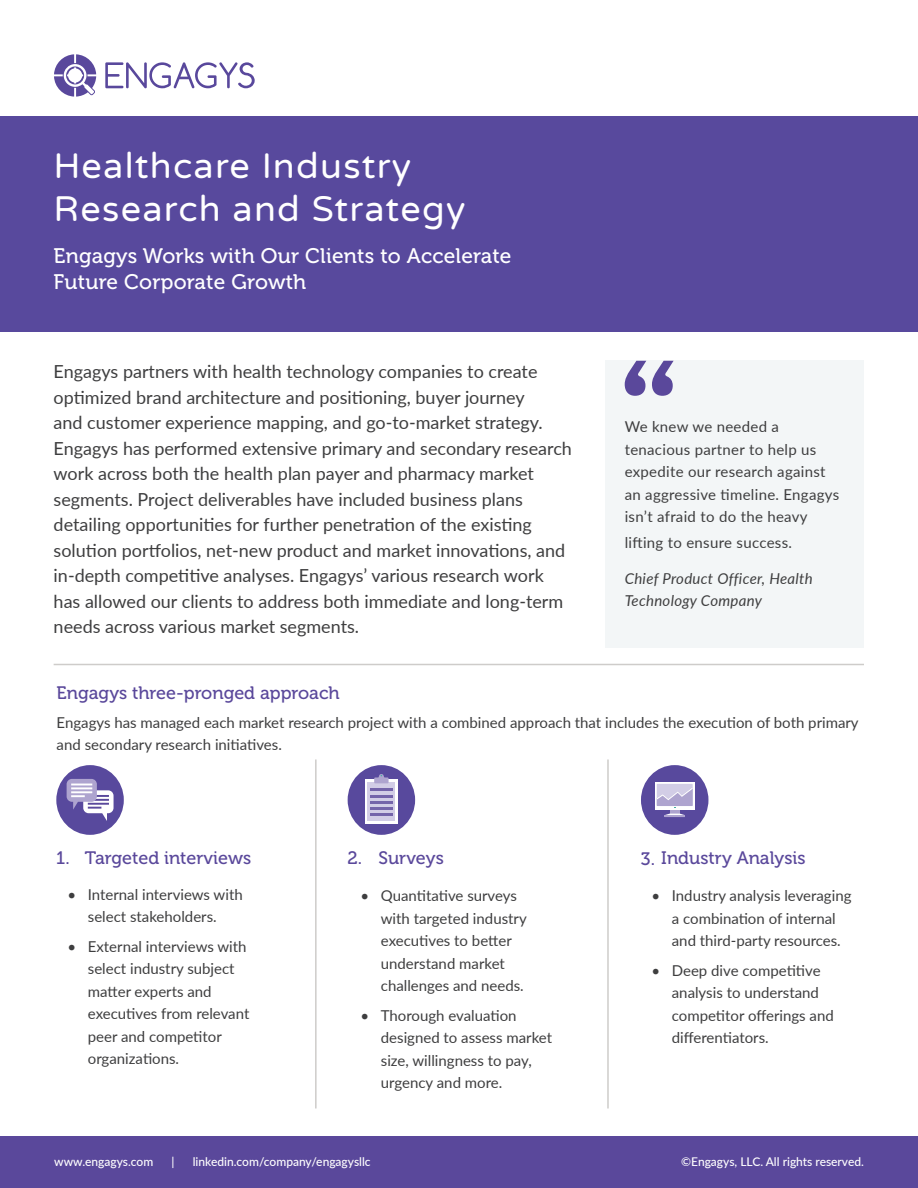
<style>
.page{position:relative;width:918px;height:1188px;background:#fff}
.page>*{position:absolute;margin:0;border:0;box-sizing:border-box;transform-origin:0 0}
.Heading_2{font:36px/43.5px "Varela Round";letter-spacing:.035em;color:#fff}
.t1{font:21px/25.5px "Museo 500";letter-spacing:.01em;color:#fff}
.t2{font:18px/25.5px "Lato";color:#3e3e3f}
.Section_Header_-_Purple{font:18px "Museo 500";color:#5a489b}
.Section_Header_-_Purple-2{font:15px/22.5px "Lato";color:#3e3e3f}
.Body_Text__8_5_pt{font:15px/22.5px "Lato";letter-spacing:.02em;color:#3e3e3f}
.Body_Text__8_5_pt-2{font:italic 15px/22.5px "Lato";letter-spacing:.02em;color:#3e3e3f}
.Copyright{font:500 12px "Lato";color:#fff}
</style>
<div class="page">
<div style="left:641px;top:765px;width:67px;height:70px;background:#58499d;border-radius:50%"></div>
<div style="left:56px;top:765px;width:68px;height:70px;background:#58499d;border-radius:50%"></div>
<div style="left:0;top:116px;width:918px;height:216px;background:#58499d"></div>
<div style="left:0;top:1136px;width:918px;height:52px;background:#5a489b"></div>
<svg style="left:105px;top:62px;width:150px;height:26px"></svg>
<svg style="left:54px;top:54px;width:42px;height:43px"></svg>
<hr style="left:315px;top:759px;width:2px;height:349px;background:#ceccca">
<hr style="left:607px;top:759px;width:2px;height:349px;background:#ceccca">
<div style="left:606px;top:361px;width:258px;height:287px;background:#f3f6f7"></div>
<svg style="left:625px;top:361px;width:49px;height:35px"></svg>
<hr style="left:54px;top:664px;width:810px;height:1px;background:#ceccca">
<div style="left:348px;top:765px;width:67px;height:70px;background:#58499d;border-radius:50%"></div>
<svg style="left:67px;top:779px;width:47px;height:42px"></svg>
<svg style="left:365px;top:779px;width:33px;height:45px"></svg>
<svg style="left:368px;top:782px;width:27px;height:39px"></svg>
<svg style="left:378px;top:774px;width:6px;height:3px"></svg>
<div style="left:374px;top:777px;width:15px;height:6px;background:#aea4cf"></div>
<hr style="left:370px;top:813px;width:23px;height:2px;background:#7464aa">
<hr style="left:370px;top:807px;width:23px;height:2px;background:#7464aa">
<hr style="left:370px;top:801px;width:23px;height:2px;background:#7464aa">
<hr style="left:370px;top:795px;width:23px;height:2px;background:#7464aa">
<hr style="left:370px;top:789px;width:23px;height:2px;background:#7464aa">
<svg style="left:655px;top:782px;width:39px;height:28px"></svg>
<div style="left:657px;top:784px;width:36px;height:22px;background:#d2cde6"></div>
<svg style="left:657px;top:787px;width:36px;height:30px"></svg>
<p class="Heading_2" style="left:54px;top:143px;width:413px">Healthcare Industry<br>Research and Strategy</p>
<p class="t1" style="left:54px;top:244px;width:459px">Engagys Works with Our Clients to Accelerate<br>Future Corporate Growth</p>
<p class="t2" style="left:54px;top:358px;width:520px">Engagys partners with health technology companies to create optimized brand architecture and positioning, buyer journey<br>and customer experience mapping, and go-to-market strategy.<br>Engagys has performed extensive primary and secondary research work across both the health plan payer and pharmacy market segments. Project deliverables have included business plans detailing opportunities for further penetration of the existing solution portfolios, net-new product and market innovations, and in-depth competitive analyses. Engagys’ various research work has allowed our clients to address both immediate and long-term needs across various market segments.</p>
<p class="Body_Text__8_5_pt" style="left:625px;top:415px;width:216px">We knew we needed a tenacious partner to help us expedite our research against an aggressive timeline. Engagys isn’t afraid to do the heavy</p>
<p class="Body_Text__8_5_pt" style="left:625px;top:531px;width:169px">lifting to ensure success.</p>
<p class="Body_Text__8_5_pt-2" style="left:625px;top:567px;width:190px">Chief Product Officer, Health<br>Technology Company</p>
<p class="Section_Header_-_Purple" style="left:57px;top:682px;width:285px">Engagys three-pronged approach</p>
<p class="Section_Header_-_Purple-2" style="left:57px;top:710px;width:804px">Engagys has managed each market research project with a combined approach that includes the execution of both primary and secondary research initiatives.</p>
<p class="Section_Header_-_Purple" style="left:56px;top:848px;width:15px">1.</p>
<p class="Section_Header_-_Purple" style="left:85px;top:848px;width:168px">Targeted interviews</p>
<p class="Section_Header_-_Purple-2" style="left:68px;top:882px;width:177px;text-align:center">• Internal interviews with select stakeholders.</p>
<p class="Section_Header_-_Purple-2" style="left:88px;top:934px;width:163px;text-indent:-20px">• External interviews with select industry subject matter experts and executives from relevant peer and competitor organizations.</p>
<p class="Section_Header_-_Purple" style="left:348px;top:848px;width:16px">2.</p>
<p class="Section_Header_-_Purple" style="left:378px;top:848px;width:67px">Surveys</p>
<p class="Section_Header_-_Purple-2" style="left:381px;top:884px;width:147px;text-indent:-20px">• Quantitative surveys with targeted industry executives to better understand market challenges and needs.</p>
<p class="Section_Header_-_Purple-2" style="left:381px;top:1003px;width:173px;text-indent:-20px">• Thorough evaluation designed to assess market size, willingness to pay, urgency and more.</p>
<p class="Section_Header_-_Purple" style="left:641px;top:848px;width:166px">3. Industry Analysis</p>
<p class="Section_Header_-_Purple-2" style="left:672px;top:884px;width:181px;text-indent:-20px">• Industry analysis leveraging a combination of internal and third-party resources.</p>
<p class="Section_Header_-_Purple-2" style="left:672px;top:958px;width:163px;text-indent:-20px">• Deep dive competitive analysis to understand competitor offerings and differentiators.</p>
<p class="Copyright" style="left:54px;top:1153px;width:101px">www.engagys.com</p>
<p class="Copyright" style="left:172px;top:1153px;width:5px">|</p>
<p class="Copyright" style="left:193px;top:1153px;width:180px">linkedin.com/company/engagysllc</p>
<p class="Copyright" style="left:681px;top:1153px;width:184px">©Engagys, LLC. All rights reserved.</p>
</div>
